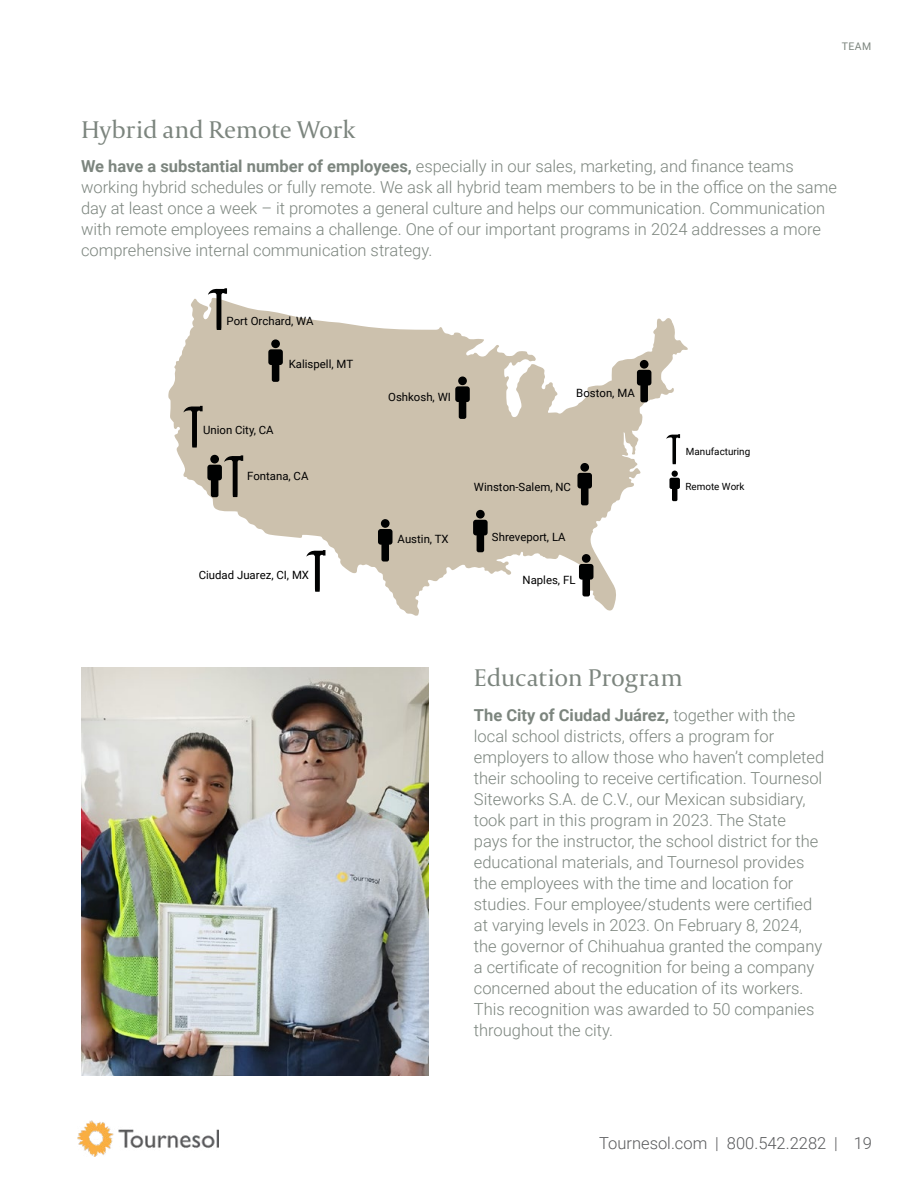
<style>
.page{position:relative;width:918px;height:1188px;background:#fff}
.page>*{position:absolute;margin:0;border:0;box-sizing:border-box;transform-origin:0 0}
.t1{font:25.5px "Capitolium 2";letter-spacing:-.015em;color:#7c857e}
.t2{font:300 16.5px/21px "Roboto";color:#7c857e}
.t3{font:300 16.5px "Roboto";color:#595a5c}
.t4{font:11.4px "Roboto";color:#000}
.t5{font:10.5px "Roboto";color:#7c857e}
.t6{font:9.9px "Roboto";color:#000}
.s1{font-weight:700}
</style>
<div class="page">
<img style="left:78px;top:1121px;width:140px;height:36px">
<img style="left:81px;top:668px;width:348px;height:408px">
<svg style="left:168px;top:298px;width:520px;height:318px;fill:#ccc1ad"></svg>
<svg style="left:183px;top:406px;width:20px;height:42px"></svg>
<svg style="left:208px;top:288px;width:19px;height:42px"></svg>
<svg style="left:306px;top:550px;width:19px;height:42px"></svg>
<div style="left:458px;top:376px;width:9px;height:9px;background:#000101;border-radius:50%"></div>
<svg style="left:455px;top:386px;width:15px;height:33px"></svg>
<div style="left:640px;top:360px;width:9px;height:9px;background:#000101;border-radius:50%"></div>
<svg style="left:637px;top:370px;width:14px;height:32px"></svg>
<div style="left:580px;top:463px;width:9px;height:9px;background:#000101;border-radius:50%"></div>
<svg style="left:577px;top:473px;width:15px;height:32px"></svg>
<div style="left:582px;top:554px;width:9px;height:9px;background:#000101;border-radius:50%"></div>
<svg style="left:579px;top:564px;width:14px;height:32px"></svg>
<div style="left:476px;top:510px;width:9px;height:9px;background:#000101;border-radius:50%"></div>
<svg style="left:473px;top:520px;width:15px;height:32px"></svg>
<div style="left:381px;top:519px;width:9px;height:9px;background:#000101;border-radius:50%"></div>
<svg style="left:378px;top:529px;width:15px;height:33px"></svg>
<div style="left:271px;top:339px;width:9px;height:9px;background:#000101;border-radius:50%"></div>
<svg style="left:268px;top:349px;width:15px;height:33px"></svg>
<svg style="left:207px;top:455px;width:36px;height:42px;background:#736d62"></svg>
<svg style="left:669px;top:471px;width:11px;height:30px"></svg>
<svg style="left:666px;top:434px;width:14px;height:30px"></svg>
<p class="t5" style="left:842px;top:39px;width:31px">TEAM</p>
<h1 class="t1" style="left:81px;top:112px;width:276px">Hybrid and Remote Work</h1>
<p class="t2" style="left:81px;top:155px;width:757px"><span class="s1">We have a substantial number of employees,</span> especially in our sales, marketing, and finance teams working hybrid schedules or fully remote. We ask all hybrid team members to be in the office on the same day at least once a week – it promotes a general culture and helps our communication. Communication with remote employees remains a challenge. One of our important programs in 2024 addresses a more comprehensive internal communication strategy.</p>
<p class="t4" style="left:226px;top:313px;width:89px">Port Orchard, WA</p>
<p class="t4" style="left:289px;top:356px;width:66px">Kalispell, MT</p>
<p class="t4" style="left:203px;top:422px;width:72px">Union City, CA</p>
<p class="t4" style="left:247px;top:468px;width:63px">Fontana, CA</p>
<p class="t4" style="left:199px;top:567px;width:112px">Ciudad Juarez, CI, MX</p>
<p class="t4" style="left:388px;top:389px;width:64px">Oshkosh, WI</p>
<p class="t4" style="left:576px;top:385px;width:60px">Boston, MA</p>
<p class="t4" style="left:474px;top:479px;width:99px">Winston-Salem, NC</p>
<p class="t4" style="left:398px;top:531px;width:53px">Austin, TX</p>
<p class="t4" style="left:492px;top:529px;width:75px">Shreveport, LA</p>
<p class="t4" style="left:523px;top:572px;width:54px">Naples, FL</p>
<p class="t6" style="left:686px;top:444px;width:66px">Manufacturing</p>
<p class="t6" style="left:685px;top:479px;width:61px">Remote Work</p>
<h1 class="t1" style="left:474px;top:661px;width:210px">Education Program</h1>
<p class="t2" style="left:474px;top:704px;width:352px"><span class="s1">The City of Ciudad Juárez,</span> together with the local school districts, offers a program for employers to allow those who haven’t completed their schooling to receive certification. Tournesol Siteworks S.A. de C.V., our Mexican subsidiary, took part in this program in 2023. The State<br>pays for the instructor, the school district for the educational materials, and Tournesol provides the employees with the time and location for studies. Four employee/students were certified at varying levels in 2023. On February 8, 2024, the governor of Chihuahua granted the company a certificate of recognition for being a company concerned about the education of its workers.<br>This recognition was awarded to 50 companies throughout the city.</p>
<p class="t3" style="left:599px;top:1131px;width:274px">Tournesol.com | 800.542.2282 | 19</p>
</div>
